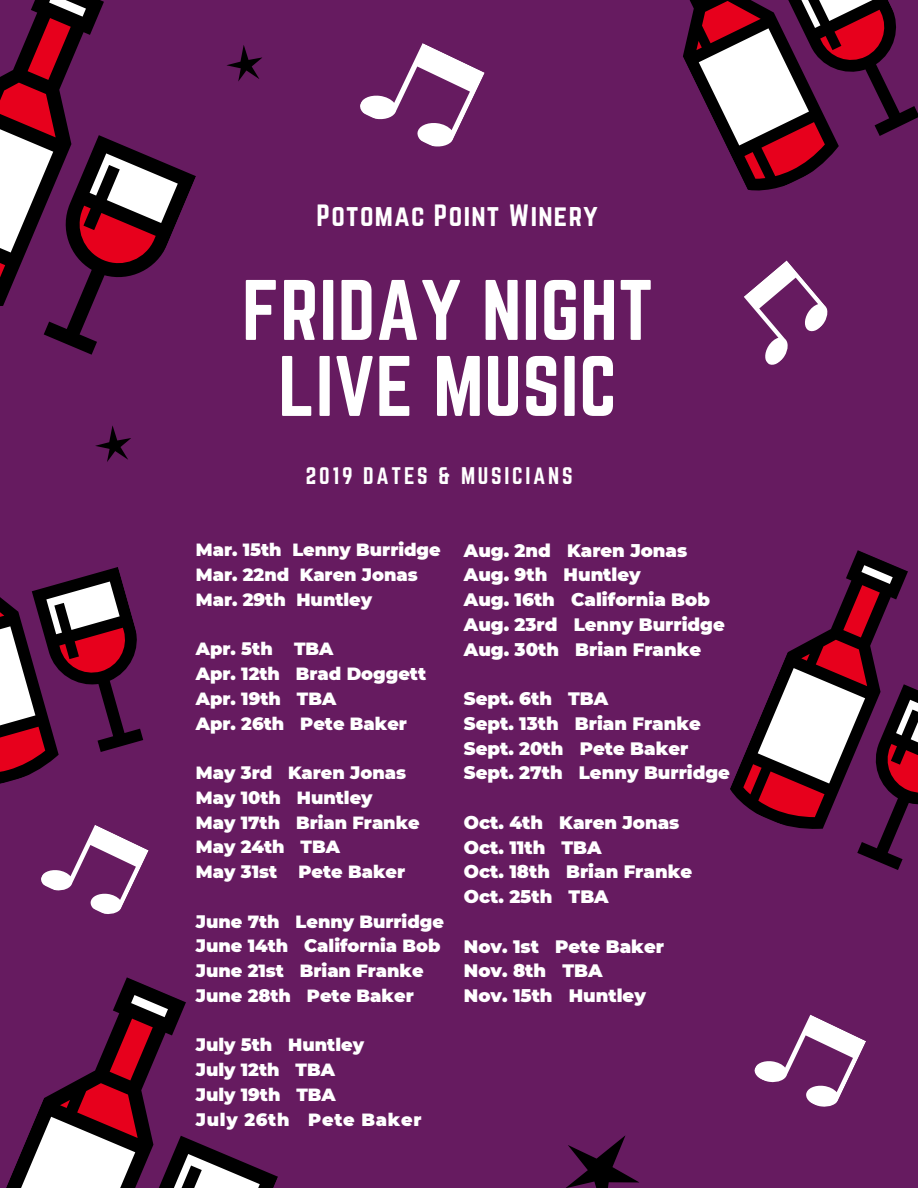
<style>
.page{position:relative;width:918px;height:1188px;background:#661b60}
.page>*{position:absolute;margin:0;border:0;box-sizing:border-box;transform-origin:0 0}
.t1{font:75px/76.1px "Norwester";letter-spacing:.01em;color:#fff;text-align:center}
.t2{font:27px "Norwester";letter-spacing:.05em;color:#fff}
.t3{font:21px "Norwester";letter-spacing:.13em;color:#fff}
.t4{font:900 18px/24.8px "Montserrat";color:#fff}
.t5{font:900 17.7px/24.8px "Montserrat";color:#fff}
</style>
<div class="page">
<svg style="left:0;top:0;width:196px;height:355px"></svg>
<svg style="left:210px;top:1148px;width:68px;height:40px"></svg>
<svg style="left:6px;top:977px;width:204px;height:211px"></svg>
<svg style="left:857px;top:840px;width:46px;height:30px"></svg>
<svg style="left:730px;top:550px;width:188px;height:290px"></svg>
<svg style="left:0;top:567px;width:144px;height:217px"></svg>
<svg style="left:683px;top:0;width:235px;height:191px"></svg>
<svg style="left:566px;top:1135px;width:73px;height:53px"></svg>
<svg style="left:95px;top:425px;width:36px;height:37px"></svg>
<svg style="left:227px;top:45px;width:35px;height:36px"></svg>
<svg style="left:754px;top:1014px;width:112px;height:93px"></svg>
<svg style="left:744px;top:260px;width:84px;height:105px"></svg>
<svg style="left:360px;top:43px;width:125px;height:104px"></svg>
<svg style="left:41px;top:825px;width:108px;height:89px"></svg>
<h2 class="t2" style="left:317px;top:202px;width:283px">Potomac Point Winery</h2>
<h1 class="t1" style="left:242px;top:276px;width:412px">FRIDAY NIGHT<br>LIVE MUSIC</h1>
<p class="t3" style="left:306px;top:466px;width:268px">2019 DATES &amp; MUSICIANS</p>
<p class="t5" style="left:196px;top:538px;width:246px">Mar. 15th Lenny Burridge<br>Mar. 22nd Karen Jonas<br>Mar. 29th Huntley</p>
<p class="t5" style="left:196px;top:637px;width:232px">Apr. 5th TBA<br>Apr. 12th Brad Doggett<br>Apr. 19th TBA<br>Apr. 26th Pete Baker</p>
<p class="t5" style="left:196px;top:760px;width:225px">May 3rd Karen Jonas<br>May 10th Huntley<br>May 17th Brian Franke<br>May 24th TBA<br>May 31st Pete Baker</p>
<p class="t5" style="left:196px;top:909px;width:250px">June 7th Lenny Burridge<br>June 14th California Bob<br>June 21st Brian Franke<br>June 28th Pete Baker</p>
<p class="t5" style="left:196px;top:1033px;width:227px">July 5th Huntley<br>July 12th TBA<br>July 19th TBA<br>July 26th Pete Baker</p>
<p class="t4" style="left:464px;top:538px;width:262px">Aug. 2nd Karen Jonas<br>Aug. 9th Huntley<br>Aug. 16th California Bob<br>Aug. 23rd Lenny Burridge<br>Aug. 30th Brian Franke</p>
<p class="t4" style="left:464px;top:686px;width:268px">Sept. 6th TBA<br>Sept. 13th Brian Franke<br>Sept. 20th Pete Baker<br>Sept. 27th Lenny Burridge</p>
<p class="t4" style="left:464px;top:810px;width:230px">Oct. 4th Karen Jonas<br>Oct. 11th TBA<br>Oct. 18th Brian Franke<br>Oct. 25th TBA</p>
<p class="t4" style="left:464px;top:934px;width:202px">Nov. 1st Pete Baker<br>Nov. 8th TBA<br>Nov. 15th Huntley</p>
</div>
